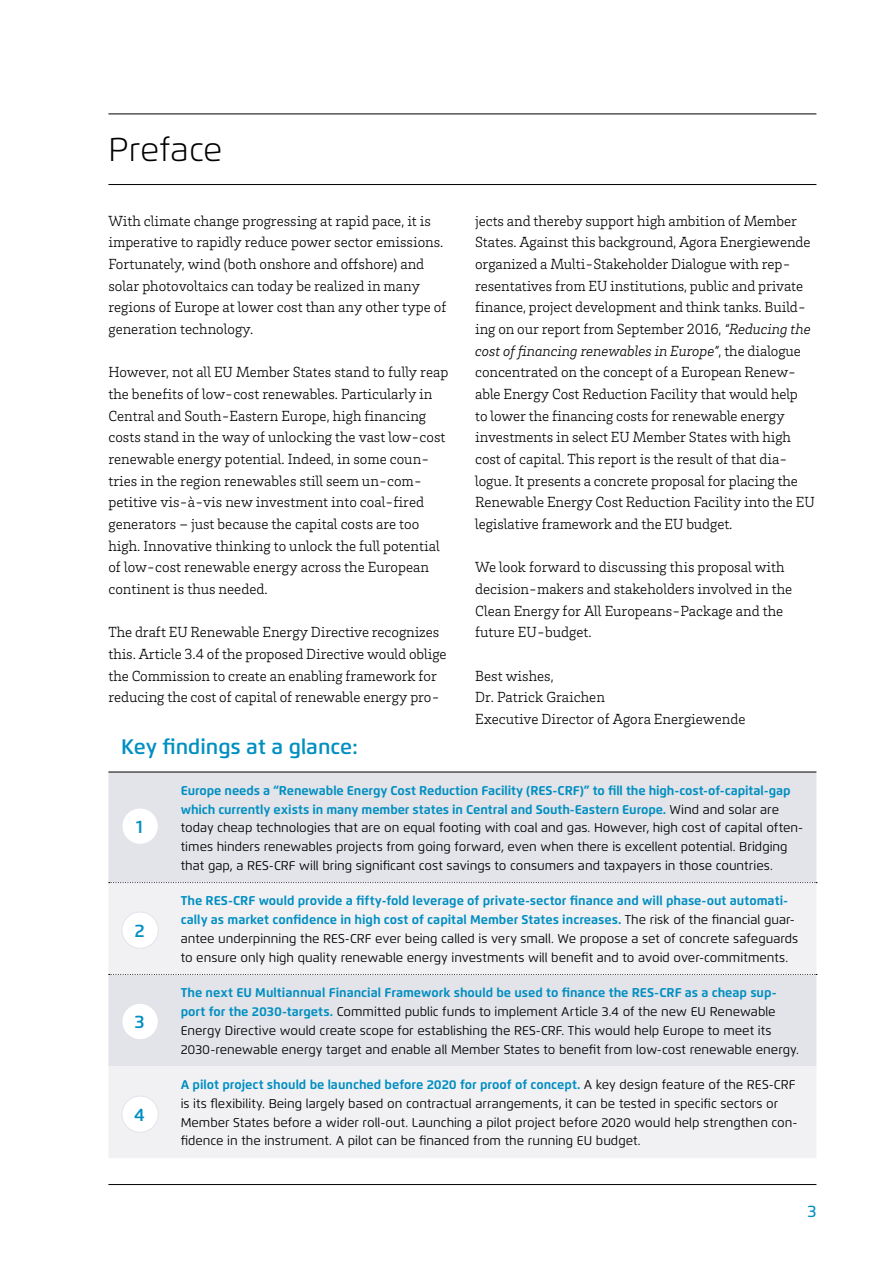
<style>
.page{position:relative;width:893px;height:1263px;background:#fff}
.page>*{position:absolute;margin:0;border:0;box-sizing:border-box;transform-origin:0 0}
.t1{font:300 33px "Flexo";color:#000}
.t2{font:600 21px "Flexo";color:#008fc1}
.t3{font:600 18px "Flexo";color:#008fc1}
.t4{font:500 16.5px "Flexo";color:#008fc1}
.t5{font:300 15px/21.6px "Brix Slab";letter-spacing:-.005em;color:#000}
.t6{font:12.75px/18.8px "Flexo";color:#000}
.s1{font-style:italic}
.s2{font-weight:700;color:#008ec1}
</style>
<div class="page">
<hr style="left:108px;top:1184px;width:708px;height:1px;background:#000">
<hr style="left:108px;top:114px;width:708px;height:1px;background:#000">
<hr style="left:108px;top:184px;width:708px;height:1px;background:#000">
<div style="left:108px;top:773px;width:708px;height:109px;background:#e2e4e9"></div>
<svg style="left:108px;top:882px;width:708px;height:276px;fill:#f1f1f4"></svg>
<hr style="left:108px;top:772px;width:708px;height:1px;background:#000">
<svg style="left:109px;top:882px;width:708px;height:1px"></svg>
<svg style="left:109px;top:974px;width:708px;height:1px"></svg>
<div style="left:122px;top:1003px;width:36px;height:37px;background:#fff;border-radius:50%"></div>
<div style="left:122px;top:1003px;width:37px;height:37px;border:1px solid #e2e4e9;border-radius:50%"></div>
<div style="left:122px;top:1096px;width:36px;height:36px;background:#fff;border-radius:50%"></div>
<div style="left:122px;top:1096px;width:37px;height:36px;border:1px solid #e2e4e9;border-radius:50%"></div>
<div style="left:122px;top:912px;width:36px;height:36px;background:#fff;border-radius:50%"></div>
<div style="left:122px;top:912px;width:37px;height:36px;border:1px solid #e2e4e9;border-radius:50%"></div>
<div style="left:122px;top:808px;width:36px;height:36px;background:#fff;border-radius:50%"></div>
<div style="left:122px;top:808px;width:37px;height:36px;border:1px solid #e2e4e9;border-radius:50%"></div>
<h1 class="t1" style="left:108px;top:129px;width:116px">Preface</h1>
<p class="t5" style="left:108px;top:209px;width:340px">With climate change progressing at rapid pace, it is imperative to rapidly reduce power sector emissions.<br>Fortunately, wind (both onshore and offshore) and solar photovoltaics can today be realized in many regions of Europe at lower cost than any other type of generation technology.</p>
<p class="t5" style="left:108px;top:361px;width:341px">However, not all EU Member States stand to fully reap the benefits of low-cost renewables. Particularly in Central and South-Eastern Europe, high financing costs stand in the way of unlocking the vast low-cost renewable energy potential. Indeed, in some coun&shy;tries in the region renewables still seem un-com&shy;petitive vis-à-vis new investment into coal-fired generators – just because the capital costs are too high. Innovative thinking to unlock the full potential of low-cost renewable energy across the European continent is thus needed.</p>
<p class="t5" style="left:108px;top:621px;width:340px">The draft EU Renewable Energy Directive recognizes this. Article 3.4 of the proposed Directive would oblige the Commission to create an enabling framework for reducing the cost of capital of renewable energy pro-</p>
<h2 class="t2" style="left:121px;top:734px;width:238px">Key findings at a glance:</h2>
<p class="t5" style="left:475px;top:209px;width:341px">jects and thereby support high ambition of Member States. Against this background, Agora Energiewende organized a Multi-Stakeholder Dialogue with rep&shy;resentatives from EU institutions, public and private finance, project development and think tanks. Build&shy;ing on our report from September 2016, <span class="s1">“Reducing the cost of financing renewables in Europe”</span>, the dialogue concentrated on the concept of a European Renew&shy;able Energy Cost Reduction Facility that would help<br>to lower the financing costs for renewable energy investments in select EU Member States with high cost of capital. This report is the result of that dia&shy;logue. It presents a concrete proposal for placing the Renewable Energy Cost Reduction Facility into the EU legislative framework and the EU budget.</p>
<p class="t5" style="left:475px;top:556px;width:319px">We look forward to discussing this proposal with decision-makers and stakeholders involved in the Clean Energy for All Europeans-Package and the future EU-budget.</p>
<p class="t5" style="left:475px;top:664px;width:272px">Best wishes,<br>Dr. Patrick Graichen<br>Executive Director of Agora Energiewende</p>
<p class="t3" style="left:136px;top:815px;width:8px">1</p>
<p class="t3" style="left:135px;top:919px;width:12px">2</p>
<p class="t3" style="left:135px;top:1011px;width:12px">3</p>
<p class="t3" style="left:134px;top:1103px;width:12px">4</p>
<p class="t6" style="left:181px;top:781px;width:624px"><span class="s2">Europe needs a “Renewable Energy Cost Reduction Facility (RES-CRF)” to fill the high-cost-of-capital-gap which currently exists in many member states in Central and South-Eastern Europe.</span> Wind and solar are today cheap technologies that are on equal footing with coal and gas. However, high cost of capital often&shy;times hinders renewables projects from going forward, even when there is excellent potential. Bridging that gap, a RES-CRF will bring significant cost savings to consumers and taxpayers in those countries.</p>
<p class="t6" style="left:181px;top:892px;width:619px"><span class="s2">The RES-CRF would provide a fifty-fold leverage of private-sector finance and will phase-out automati&shy;cally as market confidence in high cost of capital Member States increases.</span> The risk of the financial guar&shy;antee underpinning the RES-CRF ever being called is very small. We propose a set of concrete safeguards to ensure only high quality renewable energy investments will benefit and to avoid over-commitments.</p>
<p class="t6" style="left:181px;top:983px;width:620px"><span class="s2">The next EU Multiannual Financial Framework should be used to finance the RES-CRF as a cheap sup&shy;port for the 2030-targets.</span> Committed public funds to implement Article 3.4 of the new EU Renewable Energy Directive would create scope for establishing the RES-CRF. This would help Europe to meet its 2030-renewable energy target and enable all Member States to benefit from low-cost renewable energy.</p>
<p class="t6" style="left:181px;top:1075px;width:618px"><span class="s2">A pilot project should be launched before 2020 for proof of concept.</span> A key design feature of the RES-CRF is its flexibility. Being largely based on contractual arrangements, it can be tested in specific sectors or Member States before a wider roll-out. Launching a pilot project before 2020 would help strengthen con&shy;fidence in the instrument. A pilot can be financed from the running EU budget.</p>
<p class="t4" style="left:807px;top:1201px;width:11px">3</p>
</div>
